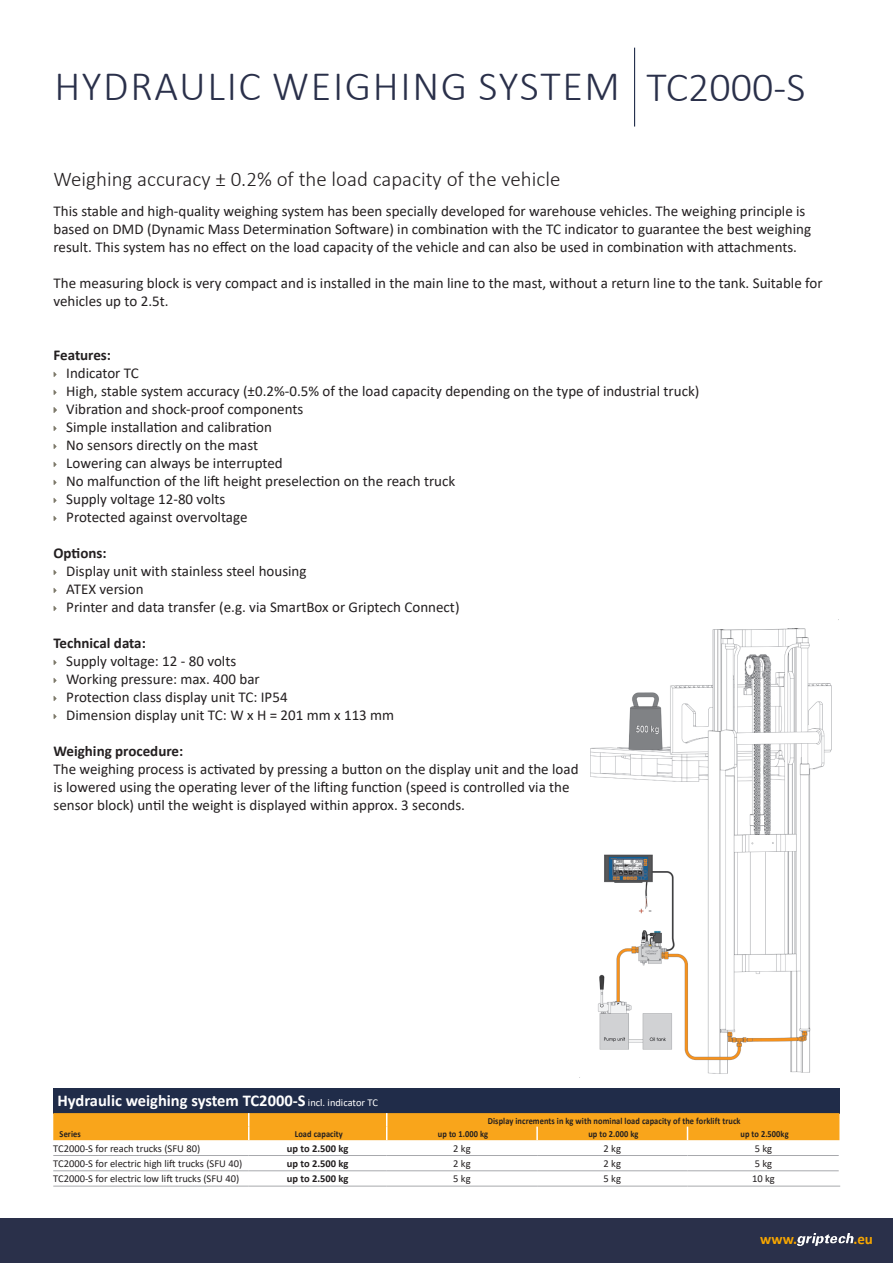
<style>
.page{position:relative;width:893px;height:1263px;background:#fff}
.page>*{position:absolute;margin:0;border:0;box-sizing:border-box;transform-origin:0 0}
.t1{font:300 42px "Calibri";letter-spacing:.04em;color:#2a304a}
.t2{font:300 21px "Calibri";color:#231f20}
.Tebellenkopf_Blau1{font:700 16.5px "Calibri";color:#fff}
.Fließtext{font:15px/18px "Calibri";color:#231f20}
.t3{font:700 15px "Calibri";color:#231f20}
.t4{font:700 15px "Calibri";color:#f7a600}
.Tebellenkopf_Blau1-2{font:10.5px "Calibri";color:#231f20}
.Tebellenkopf_Blau1-3{font:700 10.5px "Calibri";color:#231f20}
.Tabellenkopf_Gelb{font:700 9.3px "Calibri";letter-spacing:.01em;color:#231f20;scale:.9 1}
.s1{font-weight:400;font-size:10.5px}
</style>
<div class="page">
<div style="left:0;top:1218px;width:893px;height:45px;background:#2a304a"></div>
<img style="left:797px;top:1234px;width:57px;height:12px">
<svg style="left:54px;top:407px;width:3px;height:6px"></svg>
<hr style="left:634px;top:48px;width:1px;height:79px;background:#212e4b">
<img style="left:590px;top:628px;width:242px;height:446px">
<div style="left:53px;top:1088px;width:786px;height:25px;background:#202c49"></div>
<div style="left:53px;top:1113px;width:786px;height:27px;background:#f9a51b"></div>
<hr style="left:53px;top:1155px;width:196px;height:1px;background:#a8a9ad">
<hr style="left:249px;top:1155px;width:138px;height:1px;background:#a8a9ad">
<hr style="left:387px;top:1155px;width:150px;height:1px;background:#a8a9ad">
<hr style="left:537px;top:1155px;width:150px;height:1px;background:#a8a9ad">
<hr style="left:687px;top:1155px;width:152px;height:1px;background:#a8a9ad">
<hr style="left:53px;top:1170px;width:196px;height:1px;background:#a8a9ad">
<hr style="left:249px;top:1170px;width:138px;height:1px;background:#a8a9ad">
<hr style="left:387px;top:1170px;width:150px;height:1px;background:#a8a9ad">
<hr style="left:537px;top:1170px;width:150px;height:1px;background:#a8a9ad">
<hr style="left:687px;top:1170px;width:152px;height:1px;background:#a8a9ad">
<hr style="left:53px;top:1186px;width:196px;height:1px;background:#a8a9ad">
<hr style="left:249px;top:1186px;width:138px;height:1px;background:#a8a9ad">
<hr style="left:387px;top:1186px;width:150px;height:1px;background:#a8a9ad">
<hr style="left:537px;top:1186px;width:150px;height:1px;background:#a8a9ad">
<hr style="left:687px;top:1186px;width:153px;height:1px;background:#a8a9ad">
<p class="t1" style="left:54px;top:60px;width:567px">HYDRAULIC WEIGHING SYSTEM</p>
<p class="t1" style="left:646px;top:61px;width:161px">TC2000-S</p>
<h2 class="t2" style="left:54px;top:166px;width:508px">Weighing accuracy ± 0.2% of the load capacity of the vehicle</h2>
<h3 class="Fließtext" style="left:54px;top:202px;width:759px">This stable and high-quality weighing system has been specially developed for warehouse vehicles. The weighing principle is based on DMD (Dynamic Mass Determination Software) in combination with the TC indicator to guarantee the best weighing result. This system has no effect on the load capacity of the vehicle and can also be used in combination with attachments.</h3>
<h3 class="Fließtext" style="left:54px;top:274px;width:771px">The measuring block is very compact and is installed in the main line to the mast, without a return line to the tank. Suitable for vehicles up to 2.5t.</h3>
<h3 class="t3" style="left:54px;top:344px;width:59px">Features:</h3>
<p class="Fließtext" style="left:66px;top:364px;width:74px">Indicator TC</p>
<p class="Fließtext" style="left:66px;top:382px;width:635px">High, stable system accuracy (±0.2%-0.5% of the load capacity depending on the type of industrial truck)</p>
<p class="Fließtext" style="left:66px;top:400px;width:239px">Vibration and shock-proof components</p>
<p class="Fließtext" style="left:66px;top:418px;width:207px">Simple installation and calibration</p>
<p class="Fließtext" style="left:66px;top:436px;width:193px">No sensors directly on the mast</p>
<p class="Fließtext" style="left:66px;top:454px;width:218px">Lowering can always be interrupted</p>
<p class="Fließtext" style="left:66px;top:472px;width:391px">No malfunction of the lift height preselection on the reach truck</p>
<p class="Fließtext" style="left:66px;top:490px;width:161px">Supply voltage 12-80 volts</p>
<p class="Fließtext" style="left:66px;top:508px;width:183px">Protected against overvoltage</p>
<h3 class="t3" style="left:54px;top:542px;width:55px">Options:</h3>
<p class="Fließtext" style="left:66px;top:562px;width:242px">Display unit with stainless steel housing</p>
<p class="Fließtext" style="left:66px;top:580px;width:79px">ATEX version</p>
<p class="Fließtext" style="left:66px;top:598px;width:395px">Printer and data transfer (e.g. via SmartBox or Griptech Connect)</p>
<h3 class="t3" style="left:54px;top:632px;width:94px">Technical data:</h3>
<p class="Fließtext" style="left:66px;top:652px;width:172px">Supply voltage: 12 - 80 volts</p>
<p class="Fließtext" style="left:66px;top:670px;width:195px">Working pressure: max. 400 bar</p>
<p class="Fließtext" style="left:66px;top:688px;width:223px">Protection class display unit TC: IP54</p>
<p class="Fließtext" style="left:66px;top:706px;width:329px">Dimension display unit TC: W x H = 201 mm x 113 mm</p>
<h3 class="t3" style="left:54px;top:740px;width:131px">Weighing procedure:</h3>
<h3 class="Fließtext" style="left:54px;top:760px;width:526px">The weighing process is activated by pressing a button on the display unit and the load is lowered using the operating lever of the lifting function (speed is controlled via the sensor block) until the weight is displayed within approx. 3 seconds.</h3>
<p class="Tebellenkopf_Blau1" style="left:58px;top:1089px;width:322px">Hydraulic weighing system TC2000-S <span class="s1">incl. indicator TC</span></p>
<p class="Tabellenkopf_Gelb" style="left:488px;top:1114px;width:282px">Display increments in kg with nominal load capacity of the forklift truck</p>
<p class="Tabellenkopf_Gelb" style="left:60px;top:1128px;width:25px">Series</p>
<p class="Tabellenkopf_Gelb" style="left:295px;top:1128px;width:55px">Load capacity</p>
<p class="Tabellenkopf_Gelb" style="left:438px;top:1128px;width:57px">up to 1.000 kg</p>
<p class="Tabellenkopf_Gelb" style="left:588px;top:1128px;width:57px">up to 2.000 kg</p>
<p class="Tabellenkopf_Gelb" style="left:740px;top:1128px;width:55px">up to 2.500kg</p>
<p class="Tebellenkopf_Blau1-2" style="left:53px;top:1141px;width:148px">TC2000-S for reach trucks (SFU 80)</p>
<p class="Tebellenkopf_Blau1-3" style="left:287px;top:1141px;width:63px">up to 2.500 kg</p>
<p class="Tebellenkopf_Blau1-2" style="left:453px;top:1141px;width:19px">2 kg</p>
<p class="Tebellenkopf_Blau1-2" style="left:604px;top:1141px;width:19px">2 kg</p>
<p class="Tebellenkopf_Blau1-2" style="left:755px;top:1141px;width:19px">5 kg</p>
<p class="Tebellenkopf_Blau1-2" style="left:53px;top:1156px;width:190px">TC2000-S for electric high lift trucks (SFU 40)</p>
<p class="Tebellenkopf_Blau1-3" style="left:287px;top:1156px;width:63px">up to 2.500 kg</p>
<p class="Tebellenkopf_Blau1-2" style="left:453px;top:1156px;width:19px">2 kg</p>
<p class="Tebellenkopf_Blau1-2" style="left:604px;top:1156px;width:19px">2 kg</p>
<p class="Tebellenkopf_Blau1-2" style="left:755px;top:1156px;width:19px">5 kg</p>
<p class="Tebellenkopf_Blau1-2" style="left:53px;top:1171px;width:187px">TC2000-S for electric low lift trucks (SFU 40)</p>
<p class="Tebellenkopf_Blau1-3" style="left:287px;top:1171px;width:63px">up to 2.500 kg</p>
<p class="Tebellenkopf_Blau1-2" style="left:453px;top:1171px;width:19px">5 kg</p>
<p class="Tebellenkopf_Blau1-2" style="left:604px;top:1171px;width:19px">5 kg</p>
<p class="Tebellenkopf_Blau1-2" style="left:752px;top:1171px;width:24px">10 kg</p>
<p class="t4" style="left:760px;top:1228px;width:38px">www.</p>
<p class="t4" style="left:853px;top:1228px;width:21px">.eu</p>
</div>
